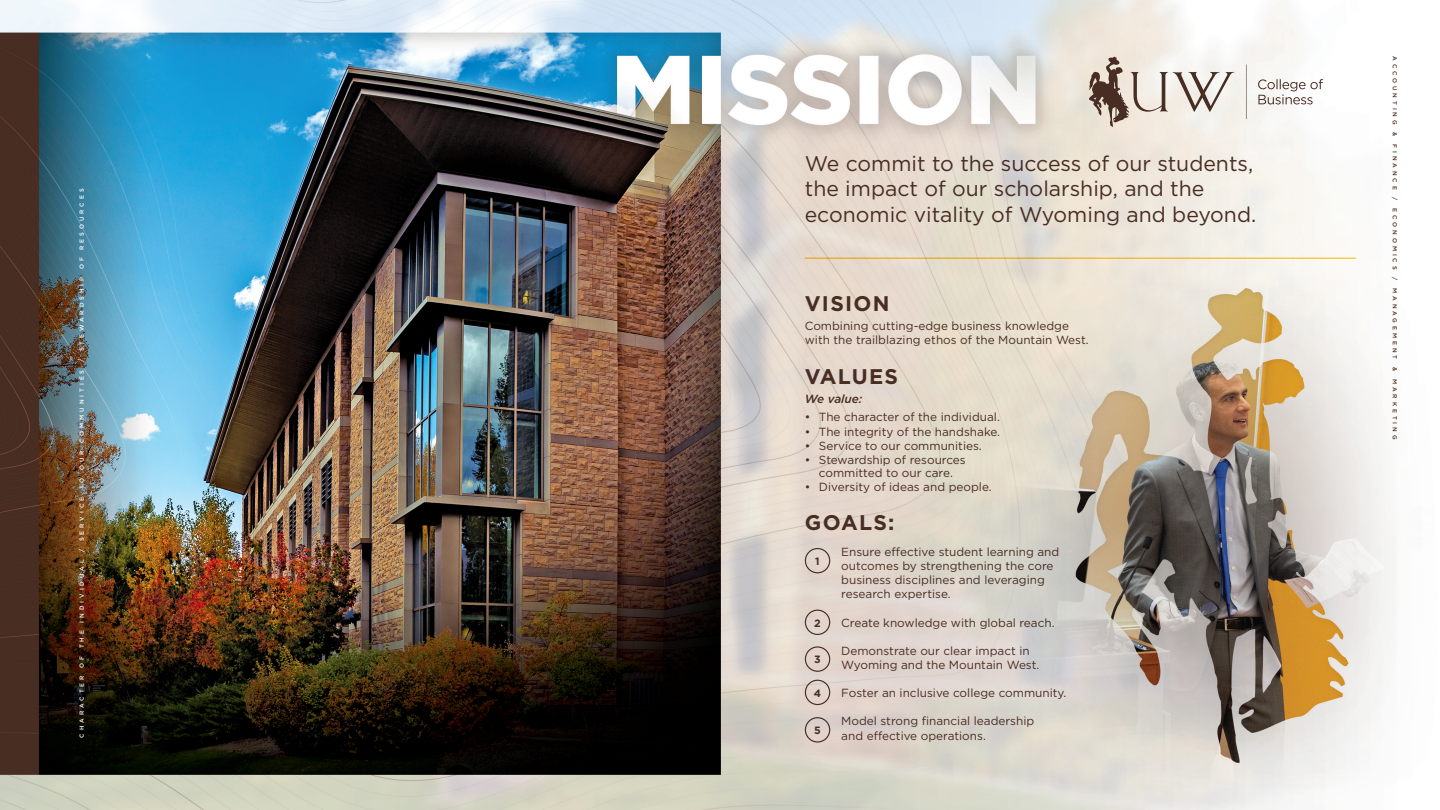
<style>
.page{position:relative;width:1440px;height:810px;background:#fff}
.page>*{position:absolute;margin:0;border:0;box-sizing:border-box;transform-origin:0 0}
.t1{font:21.25px/25.4px "Gotham";color:#482d23}
.t2{font:700 21.25px "Gotham";letter-spacing:.06em;color:#482d23}
.t3{font:11.75px/14.1px "Gotham";color:#482d23}
.t4{font:italic 500 11.75px "Gotham";color:#482d23}
.t5{font:700 10.62px "Gotham";color:#482d23}
.t6{font:500 5.88px "Gotham";letter-spacing:.5em;color:#fff}
.t7{font:500 5.88px "Gotham";letter-spacing:.5em;color:#482d23}
</style>
<div class="page">
<img style="left:0;top:0;width:1393px;height:810px">
<svg style="left:1089px;top:57px;width:234px;height:70px"></svg>
<hr style="left:805px;top:258px;width:551px;height:1px;background:#fec422">
<div style="left:805px;top:610px;width:25px;height:25px;border:1px solid #482d23;border-radius:50%"></div>
<div style="left:805px;top:548px;width:25px;height:25px;border:1px solid #482d23;border-radius:50%"></div>
<div style="left:805px;top:646px;width:25px;height:26px;border:1px solid #482d23;border-radius:50%"></div>
<div style="left:805px;top:680px;width:25px;height:25px;border:1px solid #482d23;border-radius:50%"></div>
<div style="left:805px;top:717px;width:25px;height:26px;border:1px solid #482d23;border-radius:50%"></div>
<p class="t6" style="left:78px;top:250px;width:63px;rotate:-90deg">RESOURCES</p>
<p class="t6" style="left:78px;top:269px;width:13px;rotate:-90deg">O F</p>
<p class="t6" style="left:78px;top:351px;width:76px;rotate:-90deg">STEWARDSHIP</p>
<p class="t6" style="left:78px;top:362px;width:5px;rotate:-90deg">/</p>
<p class="t6" style="left:78px;top:443px;width:75px;rotate:-90deg">COMMUNITIES</p>
<p class="t6" style="left:78px;top:470px;width:21px;rotate:-90deg">OUR</p>
<p class="t6" style="left:78px;top:489px;width:13px;rotate:-90deg">T O</p>
<p class="t6" style="left:78px;top:541px;width:46px;rotate:-90deg">SERVICE</p>
<p class="t6" style="left:78px;top:552px;width:5px;rotate:-90deg">/</p>
<p class="t6" style="left:78px;top:623px;width:64px;rotate:-90deg">INDIVIDUAL</p>
<p class="t6" style="left:78px;top:648px;width:20px;rotate:-90deg">THE</p>
<p class="t6" style="left:78px;top:668px;width:13px;rotate:-90deg">O F</p>
<p class="t6" style="left:78px;top:738px;width:64px;rotate:-90deg">CHARACTER</p>
<h1 class="t1" style="left:805px;top:150px;width:453px">We commit to the success of our students, the impact of our scholarship, and the economic vitality of Wyoming and beyond.</h1>
<h1 class="t2" style="left:805px;top:290px;width:86px">VISION</h1>
<p class="t3" style="left:805px;top:319px;width:285px">Combining cutting-edge business knowledge with the trailblazing ethos of the Mountain West.</p>
<h1 class="t2" style="left:805px;top:362px;width:95px">VALUES</h1>
<p class="t4" style="left:805px;top:391px;width:59px">We value:</p>
<p class="t3" style="left:805px;top:410px;width:197px">• The character of the individual.</p>
<p class="t3" style="left:805px;top:424px;width:197px">• The integrity of the handshake.</p>
<p class="t3" style="left:805px;top:438px;width:179px">• Service to our communities.</p>
<p class="t3" style="left:805px;top:453px;width:163px;line-height:13px;text-align:center">• Stewardship of resources committed to our care.</p>
<p class="t3" style="left:805px;top:479px;width:188px">• Diversity of ideas and people.</p>
<h1 class="t2" style="left:805px;top:509px;width:91px">GOALS:</h1>
<p class="t3" style="left:841px;top:544px;width:219px">Ensure effective student learning and outcomes by strengthening the core business disciplines and leveraging research expertise.</p>
<p class="t3" style="left:841px;top:615px;width:215px">Create knowledge with global reach.</p>
<p class="t3" style="left:841px;top:643px;width:200px">Demonstrate our clear impact in<br>Wyoming and the Mountain West.</p>
<p class="t3" style="left:841px;top:686px;width:227px">Foster an inclusive college community.</p>
<p class="t3" style="left:841px;top:714px;width:194px">Model strong financial leadership</p>
<p class="t5" style="left:815px;top:554px;width:6px">1</p>
<p class="t5" style="left:814px;top:616px;width:8px">2</p>
<p class="t5" style="left:814px;top:653px;width:8px">3</p>
<p class="t5" style="left:814px;top:686px;width:9px">4</p>
<p class="t5" style="left:814px;top:723px;width:8px">5</p>
<p class="t3" style="left:841px;top:728px;width:146px">and effective operations.</p>
<p class="t7" style="left:1399px;top:56px;width:70px;rotate:90deg">ACCOUNTING</p>
<p class="t7" style="left:1399px;top:132px;width:6px;rotate:90deg">&amp;</p>
<p class="t7" style="left:1399px;top:144px;width:47px;rotate:90deg">FINANCE</p>
<p class="t7" style="left:1399px;top:197px;width:5px;rotate:90deg">/</p>
<p class="t7" style="left:1399px;top:208px;width:63px;rotate:90deg">ECONOMICS</p>
<p class="t7" style="left:1399px;top:277px;width:5px;rotate:90deg">/</p>
<p class="t7" style="left:1399px;top:288px;width:73px;rotate:90deg">MANAGEMENT</p>
<p class="t7" style="left:1399px;top:367px;width:6px;rotate:90deg">&amp;</p>
<p class="t7" style="left:1399px;top:379px;width:62px;rotate:90deg">MARKETING</p>
</div>
